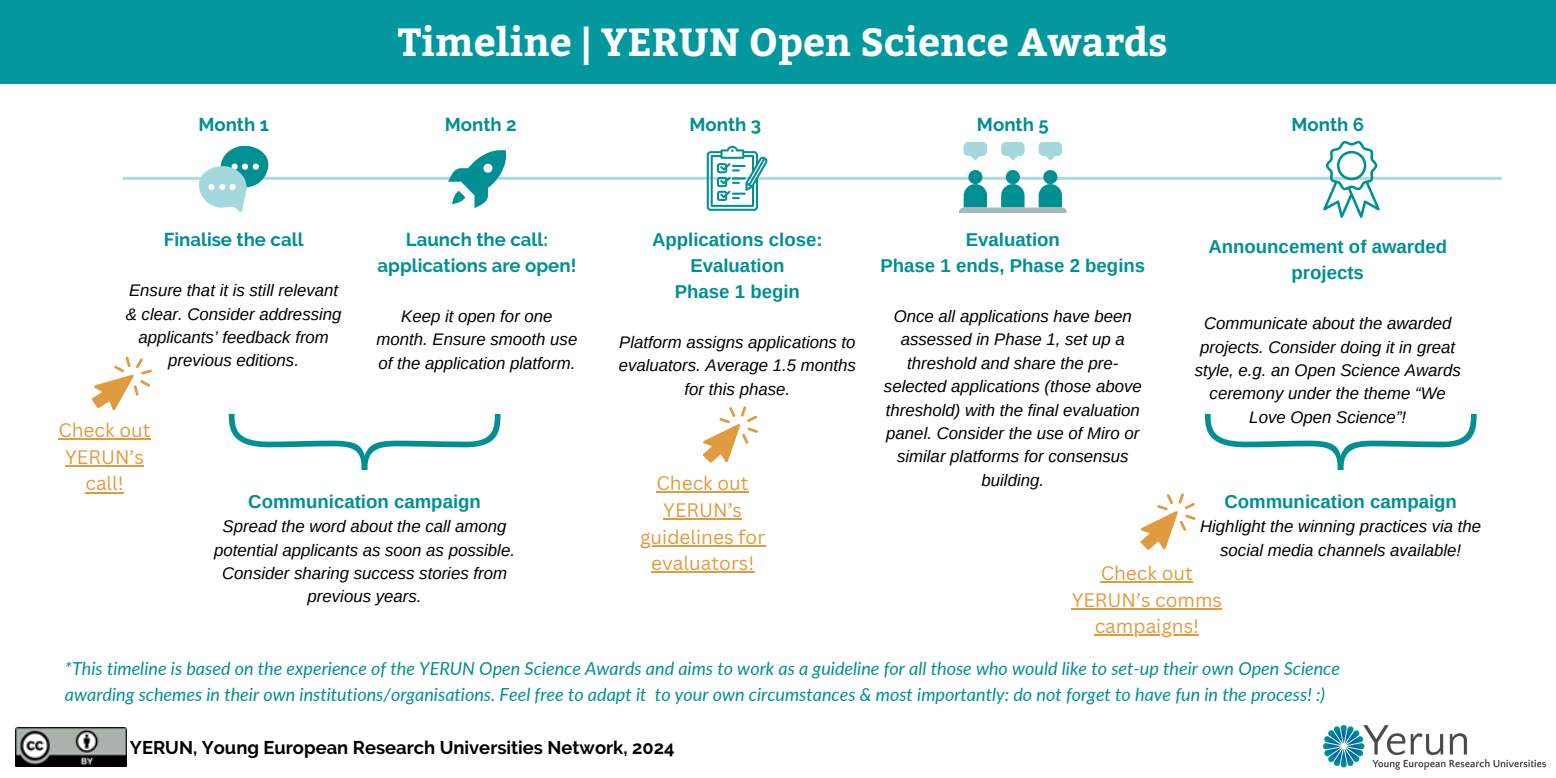
<style>
.page{position:relative;width:1556px;height:778px;background:#fff}
.page>*{position:absolute;margin:0;border:0;box-sizing:border-box;transform-origin:0 0}
.t1{font:700 39.12px "Bitter";color:#fff}
.t2{font:19.05px/26.6px "Canva Sans";color:#e09b3f;text-align:center}
.t3{font:700 18.6px/25.9px "Arimo";color:#008f93;text-align:center}
.t4{font:700 18.6px/25.9px "Raleway";color:#008f93;text-align:center}
.t5{font:700 18.36px "Raleway";color:#000}
.t6{font:italic 18px/25.2px "Lato";color:#008f93}
.t7{font:italic 16.8px/23.4px "Arimo";color:#000;text-align:center}
</style>
<div class="page">
<img style="left:1323px;top:725px;width:222px;height:44px">
<div style="left:0;top:0;width:1555px;height:83px;background:#03989e"></div>
<svg style="left:229px;top:414px;width:271px;height:56px"></svg>
<hr style="left:123px;top:177px;width:1378px;height:3px;background:#008f93">
<svg style="left:196px;top:145px;width:75px;height:67px"></svg>
<svg style="left:448px;top:150px;width:58px;height:58px"></svg>
<svg style="left:706px;top:146px;width:62px;height:65px"></svg>
<svg style="left:963px;top:142px;width:24px;height:19px"></svg>
<svg style="left:1001px;top:142px;width:23px;height:19px"></svg>
<svg style="left:1038px;top:142px;width:24px;height:19px"></svg>
<svg style="left:958px;top:170px;width:108px;height:43px"></svg>
<svg style="left:1322px;top:140px;width:57px;height:78px"></svg>
<svg style="left:1204px;top:414px;width:272px;height:56px"></svg>
<svg style="left:91px;top:356px;width:61px;height:55px"></svg>
<hr style="left:58px;top:438px;width:93px;height:2px;background:#e09b3f">
<hr style="left:65px;top:465px;width:79px;height:2px;background:#e09b3f">
<hr style="left:85px;top:491px;width:39px;height:2px;background:#e09b3f">
<svg style="left:703px;top:406px;width:55px;height:57px"></svg>
<hr style="left:656px;top:491px;width:92px;height:2px;background:#e09b3f">
<hr style="left:663px;top:518px;width:79px;height:2px;background:#e09b3f">
<hr style="left:640px;top:544px;width:125px;height:2px;background:#e09b3f">
<hr style="left:651px;top:571px;width:103px;height:2px;background:#e09b3f">
<svg style="left:1140px;top:493px;width:55px;height:57px"></svg>
<hr style="left:1100px;top:581px;width:92px;height:2px;background:#e09b3f">
<hr style="left:1071px;top:607px;width:150px;height:2px;background:#e09b3f">
<hr style="left:1094px;top:634px;width:105px;height:2px;background:#e09b3f">
<img style="left:15px;top:727px;width:111px;height:39px">
<p class="t4" style="left:198px;top:111px;width:72px">Month 1</p>
<p class="t1" style="left:398px;top:13px;width:771px">Timeline | YERUN Open Science Awards</p>
<p class="t4" style="left:445px;top:111px;width:73px">Month 2</p>
<p class="t4" style="left:689px;top:111px;width:73px">Month 3</p>
<h3 class="t4" style="left:976px;top:111px;width:73px">Month 5</h3>
<p class="t4" style="left:1291px;top:111px;width:74px">Month 6</p>
<p class="t4" style="left:164px;top:227px;width:141px">Finalise the call</p>
<p class="t7" style="left:126px;top:278px;width:217px">Ensure that it is still relevant &amp; clear. Consider addressing applicants’ feedback from previous editions.</p>
<p class="t2" style="left:58px;top:416px;width:94px">Check out<br>YERUN’s call!</p>
<p class="t4" style="left:377px;top:227px;width:200px">Launch the call: applications are open!</p>
<p class="t7" style="left:376px;top:304px;width:202px">Keep it open for one month. Ensure smooth use of the application platform.</p>
<p class="t3" style="left:248px;top:488px;width:234px">Communication campaign</p>
<h2 class="t7" style="left:214px;top:514px;width:302px">Spread the word about the call among potential applicants as soon as possible.<br>Consider sharing success stories from previous years.</h2>
<h2 class="t3" style="left:652px;top:227px;width:172px">Applications close:<br>Evaluation<br>Phase 1 begin</h2>
<p class="t7" style="left:618px;top:330px;width:239px">Platform assigns applications to evaluators. Average 1.5 months for this phase.</p>
<h3 class="t2" style="left:656px;top:470px;width:94px">Check out<br>YERUN’s</h3>
<h2 class="t2" style="left:640px;top:523px;width:127px">guidelines for evaluators!</h2>
<p class="t3" style="left:880px;top:227px;width:266px">Evaluation<br>Phase 1 ends, Phase 2 begins</p>
<p class="t7" style="left:883px;top:304px;width:259px">Once all applications have been assessed in Phase 1, set up a threshold and share the pre&shy;selected applications (those above threshold) with the final evaluation panel. Consider the use of Miro or similar platforms for consensus building.</p>
<p class="t3" style="left:1208px;top:234px;width:240px">Announcement of awarded projects</p>
<p class="t7" style="left:1194px;top:311px;width:268px">Communicate about the awarded projects. Consider doing it in great style, e.g. an Open Science Awards ceremony under the theme “We<br>Love Open Science”!</p>
<p class="t3" style="left:1224px;top:488px;width:234px">Communication campaign</p>
<h2 class="t7" style="left:1199px;top:514px;width:283px">Highlight the winning practices via the social media channels available!</h2>
<p class="t2" style="left:1071px;top:559px;width:152px">Check out<br>YERUN’s comms</p>
<h2 class="t2" style="left:1094px;top:612px;width:106px">campaigns!</h2>
<p class="t6" style="left:65px;top:656px;width:1276px">*This timeline is based on the experience of the YERUN Open Science Awards and aims to work as a guideline for all those who would like to set-up their own Open Science awarding schemes in their own institutions/organisations. Feel free to adapt it to your own circumstances &amp; most importantly: do not forget to have fun in the process! :)</p>
<p class="t5" style="left:130px;top:736px;width:546px">YERUN, Young European Research Universities Network, 2024</p>
</div>
